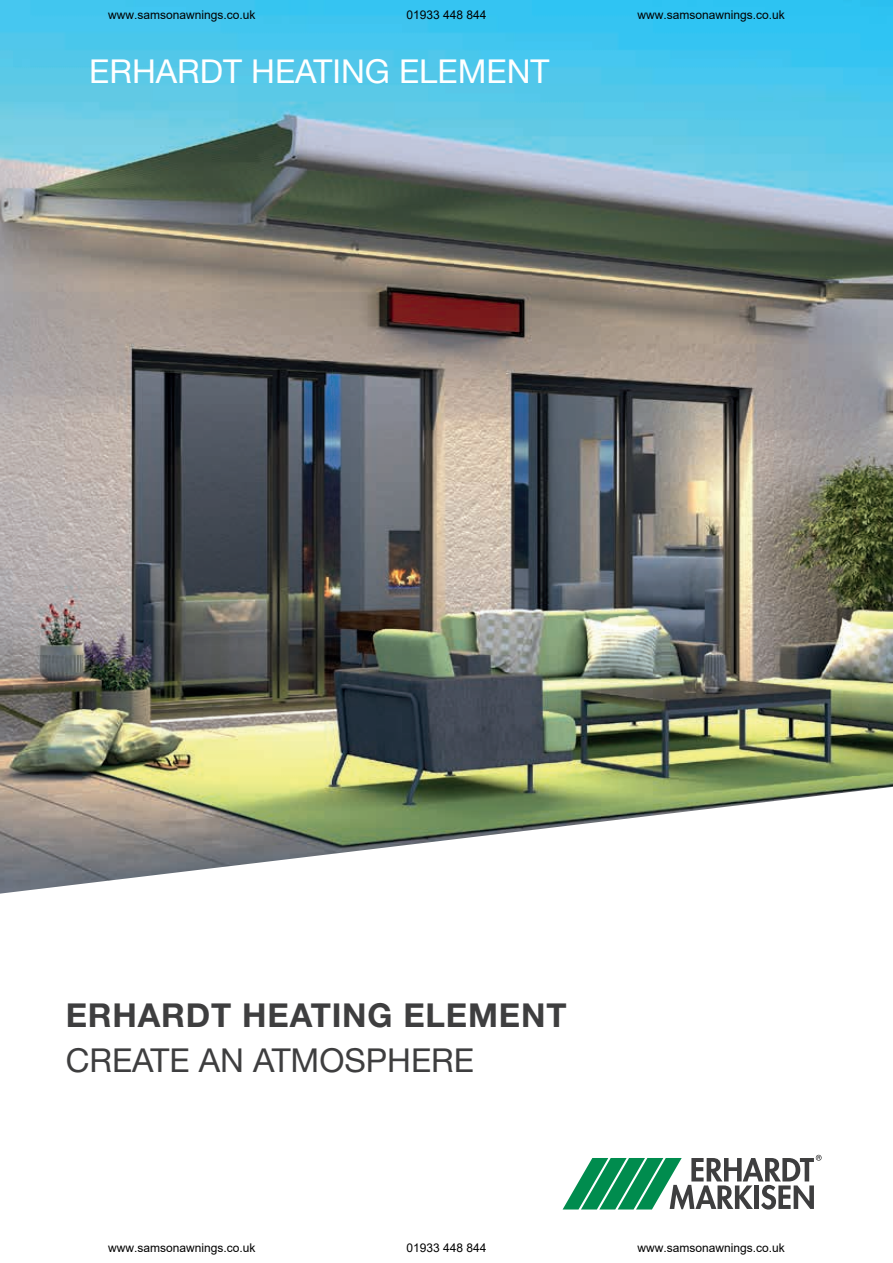
<style>
.page{position:relative;width:893px;height:1263px;background:#fff}
.page>*{position:absolute;margin:0;border:0;box-sizing:border-box;transform-origin:0 0}
.t1{font:33px "Helvetica Neue LT Pro";color:#fff}
.t2{font:700 33px "Helvetica Neue LT Pro";letter-spacing:.025em;color:#3e3e3f}
.t3{font:33px "Helvetica Neue LT Pro";color:#3e3e3f}
.t4{font:12px "Arial";color:#000}
</style>
<div class="page">
<svg style="left:563px;top:1155px;width:259px;height:54px"></svg>
<img style="left:0;top:0;width:893px;height:894px">
<p class="t4" style="left:108px;top:7px;width:149px">www.samsonawnings.co.uk</p>
<p class="t4" style="left:406px;top:7px;width:82px">01933 448 844</p>
<p class="t4" style="left:638px;top:7px;width:149px">www.samsonawnings.co.uk</p>
<h1 class="t1" style="left:89px;top:51px;width:462px">ERHARDT HEATING ELEMENT</h1>
<h1 class="t2" style="left:66px;top:994px;width:502px">ERHARDT HEATING ELEMENT</h1>
<h1 class="t3" style="left:66px;top:1040px;width:410px">CREATE AN ATMOSPHERE</h1>
<p class="t4" style="left:108px;top:1239px;width:149px">www.samsonawnings.co.uk</p>
<p class="t4" style="left:406px;top:1239px;width:82px">01933 448 844</p>
<p class="t4" style="left:638px;top:1239px;width:149px">www.samsonawnings.co.uk</p>
</div>
